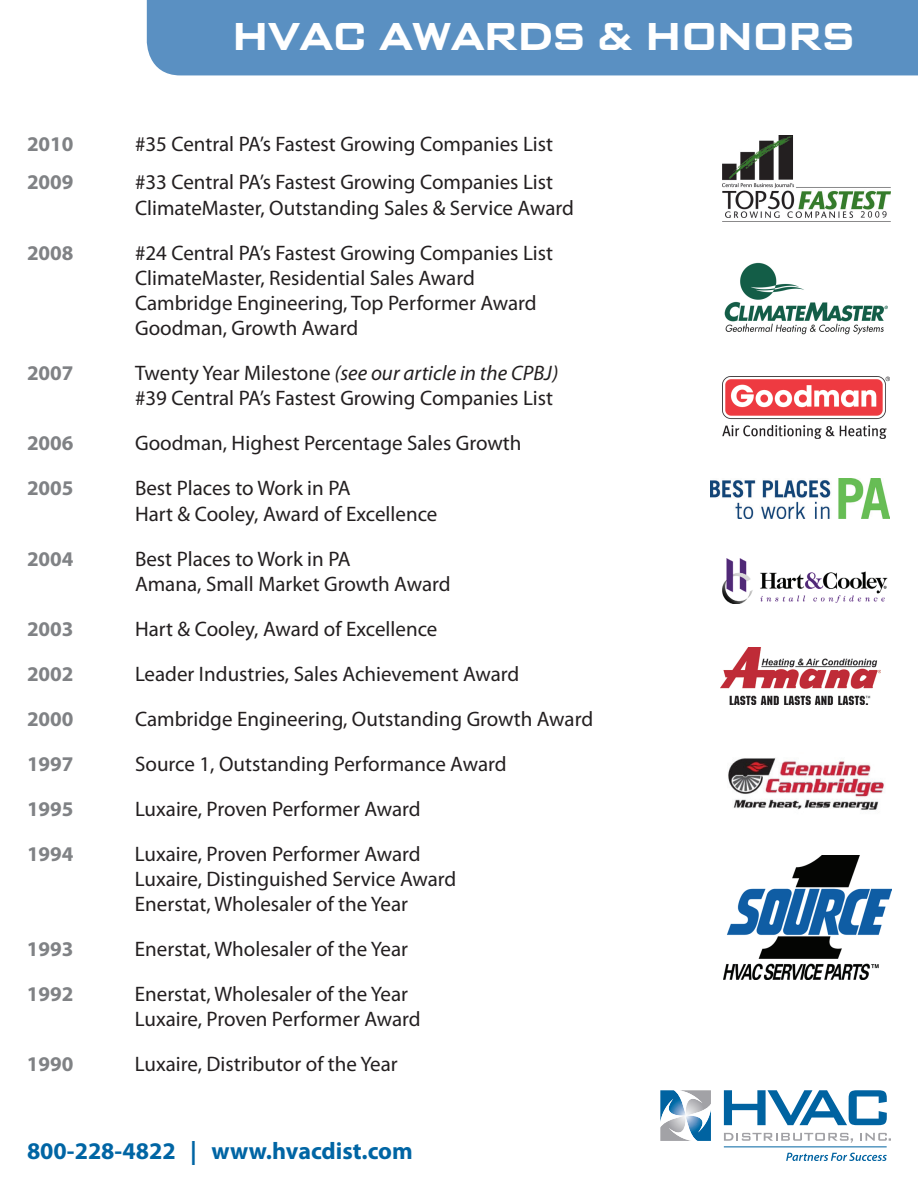
<style>
.page{position:relative;width:918px;height:1188px;background:#fff}
.page>*{position:absolute;margin:0;border:0;box-sizing:border-box;transform-origin:0 0}
.t1{font:700 40.5px "Bank Gothic EFOP";color:#fff}
.t2{font:700 24px "Myriad Pro";color:#0065a4}
.t3{font:21px/25.2px "Myriad Pro";color:#231f20}
.t4{font:700 21px "Myriad Pro";color:#808285}
.s1{font-style:italic}
</style>
<div class="page">
<div style="left:147px;top:0;width:771px;height:75px;background:#5a90c2"></div>
<img style="left:721px;top:648px;width:159px;height:57px">
<img style="left:722px;top:376px;width:167px;height:63px">
<img style="left:724px;top:856px;width:167px;height:124px">
<img style="left:722px;top:559px;width:166px;height:45px">
<img style="left:728px;top:758px;width:157px;height:52px">
<img style="left:710px;top:479px;width:179px;height:39px">
<img style="left:722px;top:135px;width:169px;height:87px">
<img style="left:724px;top:262px;width:164px;height:73px">
<svg style="left:724px;top:1090px;width:163px;height:35px"></svg>
<svg style="left:724px;top:1133px;width:129px;height:10px"></svg>
<svg style="left:860px;top:1133px;width:31px;height:8px"></svg>
<svg style="left:660px;top:1090px;width:51px;height:51px"></svg>
<svg style="left:786px;top:1153px;width:101px;height:8px"></svg>
<hr style="left:724px;top:1147px;width:163px;height:1px;background:#0063a1">
<h1 class="t1" style="left:233px;top:13px;width:623px">HVAC AWARDS &amp; HONORS</h1>
<p class="t4" style="left:27px;top:130px;width:48px">2010</p>
<p class="t3" style="left:135px;top:131px;width:420px">#35 Central PA’s Fastest Growing Companies List</p>
<p class="t4" style="left:27px;top:169px;width:48px">2009</p>
<p class="t3" style="left:135px;top:169px;width:441px">#33 Central PA’s Fastest Growing Companies List<br>ClimateMaster, Outstanding Sales &amp; Service Award</p>
<p class="t4" style="left:27px;top:239px;width:48px">2008</p>
<p class="t3" style="left:135px;top:240px;width:420px">#24 Central PA’s Fastest Growing Companies List ClimateMaster, Residential Sales Award Cambridge Engineering, Top Performer Award Goodman, Growth Award</p>
<p class="t4" style="left:27px;top:359px;width:48px">2007</p>
<p class="t3" style="left:135px;top:360px;width:425px">Twenty Year Milestone <span class="s1">(see our article in the CPBJ) </span>#39 Central PA’s Fastest Growing Companies List</p>
<p class="t4" style="left:27px;top:430px;width:48px">2006</p>
<p class="t3" style="left:135px;top:430px;width:388px">Goodman, Highest Percentage Sales Growth</p>
<p class="t4" style="left:27px;top:475px;width:48px">2005</p>
<p class="t3" style="left:135px;top:475px;width:304px">Best Places to Work in PA<br>Hart &amp; Cooley, Award of Excellence</p>
<p class="t4" style="left:27px;top:545px;width:48px">2004</p>
<p class="t3" style="left:135px;top:546px;width:317px">Best Places to Work in PA<br>Amana, Small Market Growth Award</p>
<p class="t4" style="left:27px;top:615px;width:48px">2003</p>
<p class="t3" style="left:135px;top:616px;width:304px">Hart &amp; Cooley, Award of Excellence</p>
<p class="t4" style="left:27px;top:660px;width:48px">2002</p>
<p class="t3" style="left:135px;top:661px;width:386px">Leader Industries, Sales Achievement Award</p>
<p class="t4" style="left:27px;top:705px;width:48px">2000</p>
<p class="t3" style="left:135px;top:706px;width:460px">Cambridge Engineering, Outstanding Growth Award</p>
<p class="t4" style="left:27px;top:750px;width:48px">1997</p>
<p class="t3" style="left:135px;top:751px;width:373px">Source 1, Outstanding Performance Award</p>
<p class="t4" style="left:27px;top:795px;width:48px">1995</p>
<p class="t3" style="left:135px;top:796px;width:287px">Luxaire, Proven Performer Award</p>
<p class="t4" style="left:27px;top:840px;width:48px">1994</p>
<p class="t3" style="left:135px;top:841px;width:323px">Luxaire, Proven Performer Award<br>Luxaire, Distinguished Service Award<br>Enerstat, Wholesaler of the Year</p>
<p class="t4" style="left:27px;top:936px;width:48px">1993</p>
<p class="t3" style="left:135px;top:936px;width:275px">Enerstat, Wholesaler of the Year</p>
<p class="t4" style="left:27px;top:981px;width:48px">1992</p>
<p class="t3" style="left:135px;top:981px;width:287px">Enerstat, Wholesaler of the Year<br>Luxaire, Proven Performer Award</p>
<p class="t4" style="left:27px;top:1051px;width:48px">1990</p>
<p class="t3" style="left:135px;top:1052px;width:264px">Luxaire, Distributor of the Year</p>
<p class="t2" style="left:27px;top:1135px;width:387px">800-228-4822 | www.hvacdist.com</p>
</div>
